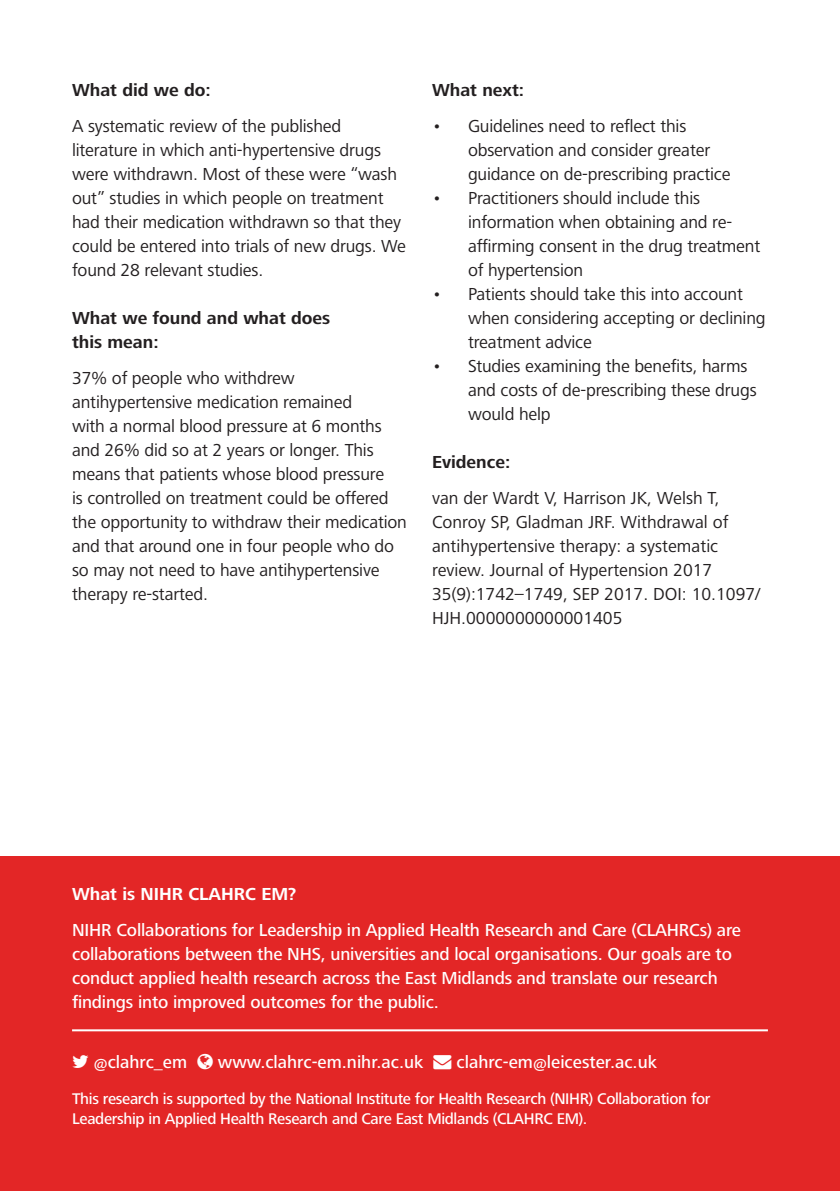
<style>
.page{position:relative;width:840px;height:1191px;background:#fff}
.page>*{position:absolute;margin:0;border:0;box-sizing:border-box;transform-origin:0 0}
.t1{font:18px/24px "Frutiger Next LT";letter-spacing:-.01em;color:#231f20}
.t2{font:500 18px/24px "Frutiger Next LT";letter-spacing:-.01em;color:#fff}
.t3{font:700 18px/24px "Frutiger Next LT";color:#231f20}
.t4{font:700 18px "Frutiger Next LT";color:#fff}
.t5{font:500 16px/19.2px "Frutiger Next LT";letter-spacing:-.02em;color:#fff}
</style>
<div class="page">
<div style="left:0;top:856px;width:839px;height:335px;background:#e32626"></div>
<hr style="left:72px;top:1029px;width:695px;height:2px;background:#fff">
<p class="t3" style="left:72px;top:78px;width:140px">What did we do:</p>
<p class="t1" style="left:72px;top:114px;width:335px">A systematic review of the published literature in which anti-hypertensive drugs were withdrawn. Most of these were “wash out” studies in which people on treatment had their medication withdrawn so that they could be entered into trials of new drugs. We found 28 relevant studies.</p>
<p class="t3" style="left:72px;top:306px;width:259px">What we found and what does this mean:</p>
<p class="t1" style="left:72px;top:366px;width:336px">37% of people who withdrew antihypertensive medication remained<br>with a normal blood pressure at 6 months and 26% did so at 2 years or longer. This means that patients whose blood pressure<br>is controlled on treatment could be offered the opportunity to withdraw their medication and that around one in four people who do so may not need to have antihypertensive therapy re-started.</p>
<p class="t3" style="left:432px;top:78px;width:94px">What next:</p>
<p class="t1" style="left:468px;top:114px;width:264px;text-indent:-36px">• Guidelines need to reflect this observation and consider greater guidance on de-prescribing practice</p>
<p class="t1" style="left:468px;top:186px;width:294px;text-indent:-36px">• Practitioners should include this information when obtaining and re&shy;affirming consent in the drug treatment of hypertension</p>
<p class="t1" style="left:468px;top:282px;width:299px;text-indent:-36px">• Patients should take this into account when considering accepting or declining treatment advice</p>
<p class="t1" style="left:468px;top:354px;width:290px;text-indent:-36px">• Studies examining the benefits, harms and costs of de-prescribing these drugs would help</p>
<p class="t3" style="left:432px;top:450px;width:80px">Evidence:</p>
<p class="t1" style="left:432px;top:486px;width:330px">van der Wardt V, Harrison JK, Welsh T, Conroy SP, Gladman JRF. Withdrawal of antihypertensive therapy: a systematic review. Journal of Hypertension 2017<br>35(9):1742–1749, SEP 2017. DOI: 10.1097/ HJH.0000000000001405</p>
<p class="t4" style="left:72px;top:884px;width:226px">What is NIHR CLAHRC EM?</p>
<p class="t2" style="left:72px;top:918px;width:670px">NIHR Collaborations for Leadership in Applied Health Research and Care (CLAHRCs) are collaborations between the NHS, universities and local organisations. Our goals are to conduct applied health research across the East Midlands and translate our research findings into improved outcomes for the public.</p>
<p class="t2" style="left:94px;top:1050px;width:95px">@clahrc_em</p>
<p class="t2" style="left:218px;top:1050px;width:440px">www.clahrc-em.nihr.ac.uk → clahrc-em@leicester.ac.uk</p>
<p class="t5" style="left:72px;top:1089px;width:639px">This research is supported by the National Institute for Health Research (NIHR) Collaboration for<br>Leadership in Applied Health Research and Care East Midlands (CLAHRC EM).</p>
</div>
